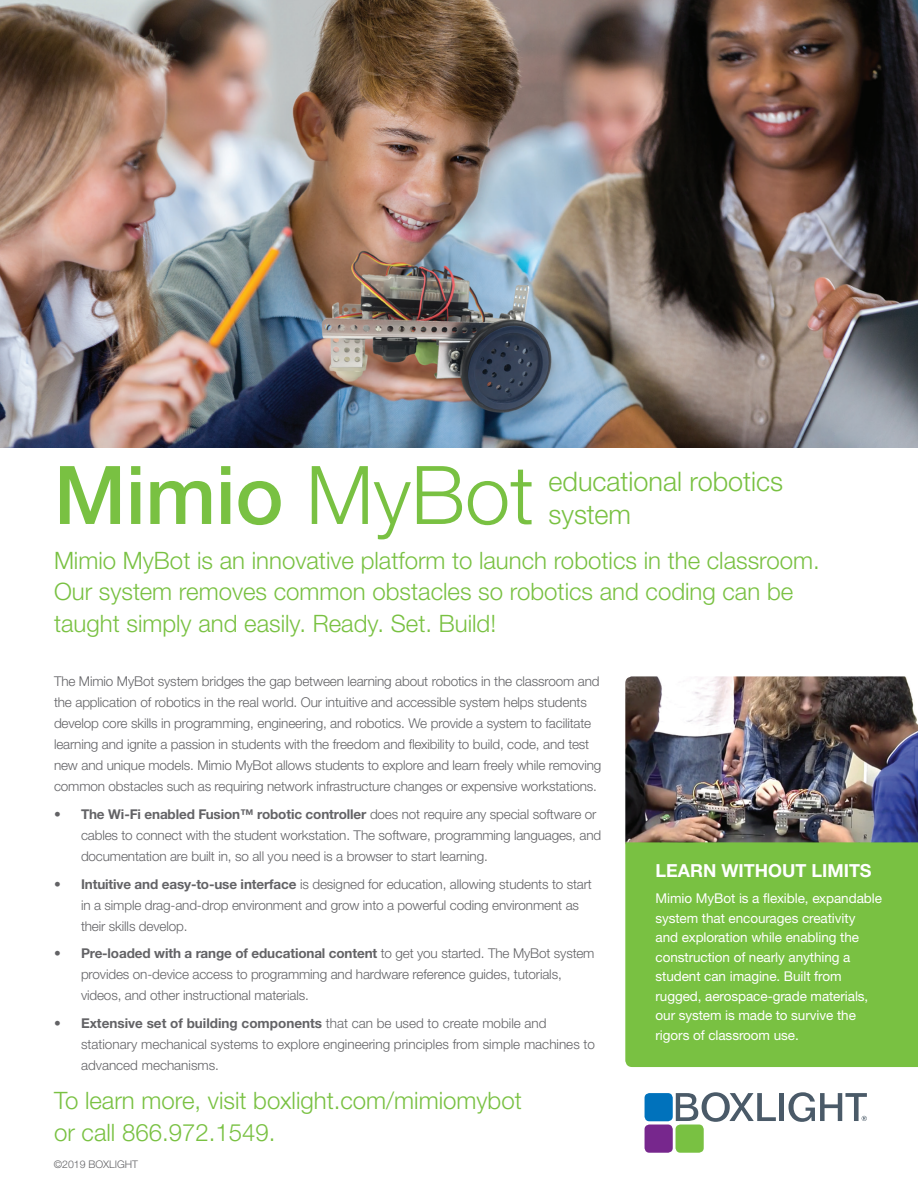
<style>
.page{position:relative;width:918px;height:1188px;background:#fff}
.page>*{position:absolute;margin:0;border:0;box-sizing:border-box;transform-origin:0 0}
.t1{font:500 81px "Helvetica Neue LTW1 G";color:#79c142}
.t2{font:300 27px/32.4px "Helvetica Neue LTW1 G";color:#79c142}
.t3{font:300 24px/31.5px "Helvetica Neue LTW1 G";color:#79c142}
.Quote-White{font:700 18px "Helvetica Neue LTW1 G";color:#fff}
.t4{font:300 13.5px/21px "Helvetica Neue LTW1 G";letter-spacing:-.01em;color:#636366}
.Quote-White-2{font:13.5px/19.5px "Helvetica Neue LTW1 G";letter-spacing:-.005em;color:#fff}
.t5{font:300 10.5px "Helvetica Neue LTW1 G";color:#636366}
.s1{font-weight:300}
.s2{font-weight:700}
</style>
<div class="page">
<img style="left:625px;top:676px;width:293px;height:166px">
<img style="left:0;top:0;width:918px;height:447px">
<svg style="left:676px;top:1092px;width:100px;height:30px"></svg>
<div style="left:779px;top:1093px;width:5px;height:28px;background:#4a5a68"></div>
<svg style="left:789px;top:1092px;width:78px;height:30px"></svg>
<div style="left:645px;top:1093px;width:28px;height:28px;background:#0072bc;border-radius:5px"></div>
<div style="left:645px;top:1125px;width:28px;height:28px;background:#77278d;border-radius:5px"></div>
<div style="left:676px;top:1125px;width:28px;height:28px;background:#79c142;border-radius:5px"></div>
<div style="left:625px;top:842px;width:293px;height:225px;background:#79c142"></div>
<p class="t1" style="left:54px;top:446px;width:482px">Mimio <span class="s1">MyBot</span></p>
<p class="t3" style="left:54px;top:545px;width:767px">Mimio MyBot is an innovative platform to launch robotics in the classroom.<br>Our system removes common obstacles so robotics and coding can be taught simply and easily. Ready. Set. Build!</p>
<p class="t4" style="left:54px;top:671px;width:549px">The Mimio MyBot system bridges the gap between learning about robotics in the classroom and the application of robotics in the real world. Our intuitive and accessible system helps students develop core skills in programming, engineering, and robotics. We provide a system to facilitate learning and ignite a passion in students with the freedom and flexibility to build, code, and test new and unique models. Mimio MyBot allows students to explore and learn freely while removing common obstacles such as requiring network infrastructure changes or expensive workstations.</p>
<p class="t4" style="left:81px;top:803px;width:522px;text-indent:-27px"><span class="s2">• The Wi-Fi enabled Fusion™ robotic controller</span> does not require any special software or cables to connect with the student workstation. The software, programming languages, and documentation are built in, so all you need is a browser to start learning.</p>
<p class="t4" style="left:81px;top:873px;width:512px;text-indent:-27px"><span class="s2">• Intuitive and easy-to-use interface</span> is designed for education, allowing students to start in a simple drag-and-drop environment and grow into a powerful coding environment as their skills develop.</p>
<p class="t4" style="left:81px;top:943px;width:515px;text-indent:-27px"><span class="s2">• Pre-loaded with a range of educational content</span> to get you started. The MyBot system provides on-device access to programming and hardware reference guides, tutorials, videos, and other instructional materials.</p>
<p class="t4" style="left:81px;top:1013px;width:515px;text-indent:-27px"><span class="s2">• Extensive set of building components</span> that can be used to create mobile and stationary mechanical systems to explore engineering principles from simple machines to advanced mechanisms.</p>
<p class="t3" style="left:54px;top:1085px;width:469px">To learn more, visit boxlight.com/mimiomybot or call 866.972.1549.</p>
<p class="t5" style="left:54px;top:1157px;width:86px">©2019 BOXLIGHT</p>
<p class="t2" style="left:549px;top:465px;width:236px">educational robotics system</p>
<p class="Quote-White" style="left:656px;top:860px;width:217px">LEARN WITHOUT LIMITS</p>
<p class="Quote-White-2" style="left:656px;top:889px;width:228px">Mimio MyBot is a flexible, expandable system that encourages creativity<br>and exploration while enabling the construction of nearly anything a student can imagine. Built from rugged, aerospace-grade materials, our system is made to survive the rigors of classroom use.</p>
</div>
